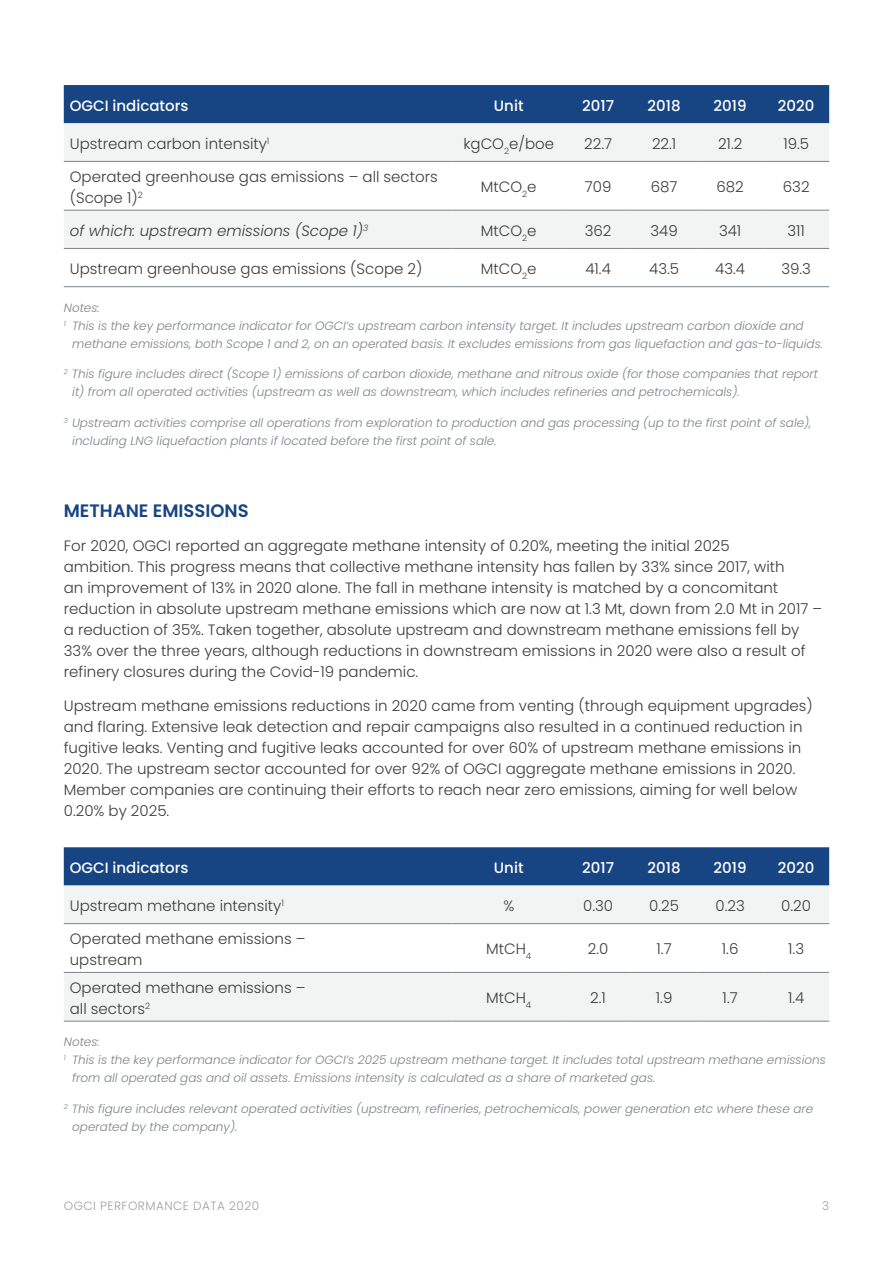
<style>
.page{position:relative;width:893px;height:1263px;background:#fff}
.page>*{position:absolute;margin:0;border:0;box-sizing:border-box;transform-origin:0 0}
.t1{font:600 18px "Poppins";color:#174483}
.t2{font:300 15px/21px "Poppins";color:#3c3c3b}
.t3{font:500 15px "Poppins";color:#fff}
.t4{font:italic 300 15px "Poppins";color:#3c3c3b}
.t5{font:italic 300 12px/18px "Poppins";color:#7a8388}
.t6{font:300 12px "Poppins";letter-spacing:.04em;color:#9e9e9d}
</style>
<div class="page">
<div style="left:64px;top:85px;width:765px;height:38px;background:#174483"></div>
<svg style="left:64px;top:123px;width:765px;height:125px;fill:#f2f3f3"></svg>
<hr style="left:64px;top:161px;width:388px;height:1px;background:#7a8388">
<hr style="left:452px;top:161px;width:113px;height:1px;background:#7a8388">
<hr style="left:565px;top:161px;width:66px;height:1px;background:#7a8388">
<hr style="left:631px;top:161px;width:66px;height:1px;background:#7a8388">
<hr style="left:697px;top:161px;width:66px;height:1px;background:#7a8388">
<hr style="left:763px;top:161px;width:66px;height:1px;background:#7a8388">
<hr style="left:64px;top:248px;width:388px;height:1px;background:#7a8388">
<hr style="left:452px;top:248px;width:113px;height:1px;background:#7a8388">
<hr style="left:565px;top:248px;width:66px;height:1px;background:#7a8388">
<hr style="left:631px;top:248px;width:66px;height:1px;background:#7a8388">
<hr style="left:697px;top:248px;width:66px;height:1px;background:#7a8388">
<hr style="left:763px;top:248px;width:66px;height:1px;background:#7a8388">
<hr style="left:64px;top:210px;width:388px;height:1px;background:#7a8388">
<hr style="left:452px;top:210px;width:113px;height:1px;background:#7a8388">
<hr style="left:565px;top:210px;width:66px;height:1px;background:#7a8388">
<hr style="left:631px;top:210px;width:66px;height:1px;background:#7a8388">
<hr style="left:697px;top:210px;width:66px;height:1px;background:#7a8388">
<hr style="left:763px;top:210px;width:66px;height:1px;background:#7a8388">
<hr style="left:64px;top:286px;width:388px;height:1px;background:#7a8388">
<hr style="left:452px;top:286px;width:113px;height:1px;background:#7a8388">
<hr style="left:565px;top:286px;width:66px;height:1px;background:#7a8388">
<hr style="left:631px;top:286px;width:66px;height:1px;background:#7a8388">
<hr style="left:697px;top:286px;width:66px;height:1px;background:#7a8388">
<hr style="left:763px;top:286px;width:66px;height:1px;background:#7a8388">
<div style="left:64px;top:847px;width:765px;height:38px;background:#174483"></div>
<svg style="left:64px;top:885px;width:765px;height:136px;fill:#f2f3f3"></svg>
<hr style="left:64px;top:923px;width:388px;height:1px;background:#7a8388">
<hr style="left:452px;top:923px;width:113px;height:1px;background:#7a8388">
<hr style="left:565px;top:923px;width:66px;height:1px;background:#7a8388">
<hr style="left:631px;top:923px;width:66px;height:1px;background:#7a8388">
<hr style="left:697px;top:923px;width:66px;height:1px;background:#7a8388">
<hr style="left:763px;top:923px;width:66px;height:1px;background:#7a8388">
<hr style="left:64px;top:972px;width:388px;height:1px;background:#7a8388">
<hr style="left:452px;top:972px;width:113px;height:1px;background:#7a8388">
<hr style="left:565px;top:972px;width:66px;height:1px;background:#7a8388">
<hr style="left:631px;top:972px;width:66px;height:1px;background:#7a8388">
<hr style="left:697px;top:972px;width:66px;height:1px;background:#7a8388">
<hr style="left:763px;top:972px;width:66px;height:1px;background:#7a8388">
<hr style="left:64px;top:1021px;width:388px;height:1px;background:#7a8388">
<hr style="left:452px;top:1021px;width:113px;height:1px;background:#7a8388">
<hr style="left:565px;top:1021px;width:66px;height:1px;background:#7a8388">
<hr style="left:631px;top:1021px;width:66px;height:1px;background:#7a8388">
<hr style="left:697px;top:1021px;width:66px;height:1px;background:#7a8388">
<hr style="left:763px;top:1021px;width:66px;height:1px;background:#7a8388">
<p class="t3" style="left:70px;top:97px;width:120px">OGCI indicators</p>
<p class="t3" style="left:494px;top:97px;width:31px">Unit</p>
<p class="t3" style="left:582px;top:97px;width:33px">2017</p>
<p class="t3" style="left:648px;top:97px;width:35px">2018</p>
<p class="t3" style="left:714px;top:97px;width:35px">2019</p>
<p class="t3" style="left:778px;top:97px;width:38px">2020</p>
<p class="t2" style="left:70px;top:133px;width:201px">Upstream carbon intensity<sup>1</sup></p>
<p class="t2" style="left:463px;top:133px;width:92px">kgCO<sub>2</sub>e/boe</p>
<p class="t2" style="left:584px;top:133px;width:29px">22.7</p>
<p class="t2" style="left:652px;top:133px;width:26px">22.1</p>
<p class="t2" style="left:718px;top:133px;width:26px">21.2</p>
<p class="t2" style="left:783px;top:133px;width:27px">19.5</p>
<p class="t2" style="left:70px;top:166px;width:370px">Operated greenhouse gas emissions – all sectors (Scope 1)<sup>2</sup></p>
<p class="t2" style="left:481px;top:176px;width:57px">MtCO<sub>2</sub>e</p>
<p class="t2" style="left:585px;top:176px;width:28px">709</p>
<p class="t2" style="left:651px;top:176px;width:28px">687</p>
<p class="t2" style="left:716px;top:176px;width:29px">682</p>
<p class="t2" style="left:783px;top:176px;width:28px">632</p>
<p class="t4" style="left:70px;top:222px;width:300px">of which: upstream emissions (Scope 1)<sup>3</sup></p>
<p class="t2" style="left:481px;top:220px;width:57px">MtCO<sub>2</sub>e</p>
<p class="t2" style="left:585px;top:220px;width:28px">362</p>
<p class="t2" style="left:650px;top:220px;width:29px">349</p>
<p class="t2" style="left:719px;top:220px;width:24px">341</p>
<p class="t2" style="left:787px;top:220px;width:19px">311</p>
<p class="t2" style="left:70px;top:258px;width:354px">Upstream greenhouse gas emissions (Scope 2)</p>
<p class="t2" style="left:481px;top:258px;width:57px">MtCO<sub>2</sub>e</p>
<p class="t2" style="left:585px;top:258px;width:27px">41.4</p>
<p class="t2" style="left:649px;top:258px;width:31px">43.5</p>
<p class="t2" style="left:715px;top:258px;width:31px">43.4</p>
<p class="t2" style="left:781px;top:258px;width:31px">39.3</p>
<p class="t5" style="left:64px;top:298px;width:38px">Notes:</p>
<p class="t5" style="left:64px;top:316px;width:741px"><sup>1</sup> This is the key performance indicator for OGCI’s upstream carbon intensity target. It includes upstream carbon dioxide and</p>
<p class="t5" style="left:72px;top:334px;width:752px">methane emissions, both Scope 1 and 2, on an operated basis. It excludes emissions from gas liquefaction and gas-to-liquids.</p>
<p class="t5" style="left:72px;top:365px;width:747px;text-indent:-9px"><sup>2</sup> This figure includes direct (Scope 1) emissions of carbon dioxide, methane and nitrous oxide (for those companies that report it) from all operated activities (upstream as well as downstream, which includes refineries and petrochemicals).</p>
<p class="t5" style="left:72px;top:414px;width:741px;text-indent:-9px"><sup>3</sup> Upstream activities comprise all operations from exploration to production and gas processing (up to the first point of sale), including LNG liquefaction plants if located before the first point of sale.</p>
<p class="t1" style="left:64px;top:500px;width:187px">METHANE EMISSIONS</p>
<p class="t2" style="left:64px;top:535px;width:760px">For 2020, OGCI reported an aggregate methane intensity of 0.20%, meeting the initial 2025<br>ambition. This progress means that collective methane intensity has fallen by 33% since 2017, with<br>an improvement of 13% in 2020 alone. The fall in methane intensity is matched by a concomitant reduction in absolute upstream methane emissions which are now at 1.3 Mt, down from 2.0 Mt in 2017 – a reduction of 35%. Taken together, absolute upstream and downstream methane emissions fell by 33% over the three years, although reductions in downstream emissions in 2020 were also a result of refinery closures during the Covid-19 pandemic.</p>
<p class="t2" style="left:64px;top:695px;width:750px">Upstream methane emissions reductions in 2020 came from venting (through equipment upgrades) and flaring. Extensive leak detection and repair campaigns also resulted in a continued reduction in fugitive leaks. Venting and fugitive leaks accounted for over 60% of upstream methane emissions in 2020. The upstream sector accounted for over 92% of OGCI aggregate methane emissions in 2020.<br>Member companies are continuing their efforts to reach near zero emissions, aiming for well below 0.20% by 2025.</p>
<p class="t3" style="left:70px;top:859px;width:120px">OGCI indicators</p>
<p class="t3" style="left:494px;top:859px;width:31px">Unit</p>
<p class="t3" style="left:582px;top:859px;width:33px">2017</p>
<p class="t3" style="left:648px;top:859px;width:35px">2018</p>
<p class="t3" style="left:714px;top:859px;width:35px">2019</p>
<p class="t3" style="left:778px;top:859px;width:38px">2020</p>
<p class="t2" style="left:70px;top:895px;width:216px">Upstream methane intensity<sup>1</sup></p>
<p class="t2" style="left:503px;top:895px;width:12px">%</p>
<p class="t2" style="left:583px;top:895px;width:31px">0.30</p>
<p class="t2" style="left:649px;top:895px;width:31px">0.25</p>
<p class="t2" style="left:715px;top:895px;width:31px">0.23</p>
<p class="t2" style="left:781px;top:895px;width:31px">0.20</p>
<p class="t2" style="left:70px;top:928px;width:237px">Operated methane emissions – upstream</p>
<p class="t2" style="left:486px;top:939px;width:47px">MtCH<sub>4</sub></p>
<p class="t2" style="left:588px;top:939px;width:22px">2.0</p>
<p class="t2" style="left:657px;top:939px;width:17px">1.7</p>
<p class="t2" style="left:722px;top:939px;width:18px">1.6</p>
<p class="t2" style="left:788px;top:939px;width:17px">1.3</p>
<p class="t2" style="left:70px;top:977px;width:237px">Operated methane emissions – all sectors<sup>2</sup></p>
<p class="t2" style="left:486px;top:987px;width:47px">MtCH<sub>4</sub></p>
<p class="t2" style="left:590px;top:987px;width:17px">2.1</p>
<p class="t2" style="left:656px;top:987px;width:18px">1.9</p>
<p class="t2" style="left:723px;top:987px;width:17px">1.7</p>
<p class="t2" style="left:788px;top:987px;width:18px">1.4</p>
<p class="t5" style="left:64px;top:1033px;width:38px">Notes:</p>
<p class="t5" style="left:64px;top:1051px;width:763px"><sup>1</sup> This is the key performance indicator for OGCI’s 2025 upstream methane target. It includes total upstream methane emissions</p>
<p class="t5" style="left:72px;top:1069px;width:585px">from all operated gas and oil assets. Emissions intensity is calculated as a share of marketed gas.</p>
<p class="t5" style="left:72px;top:1100px;width:742px;text-indent:-9px"><sup>2</sup> This figure includes relevant operated activities (upstream, refineries, petrochemicals, power generation etc where these are operated by the company).</p>
<p class="t6" style="left:64px;top:1199px;width:197px">OGCI PERFORMANCE DATA 2020</p>
<p class="t6" style="left:822px;top:1199px;width:9px">3</p>
</div>
